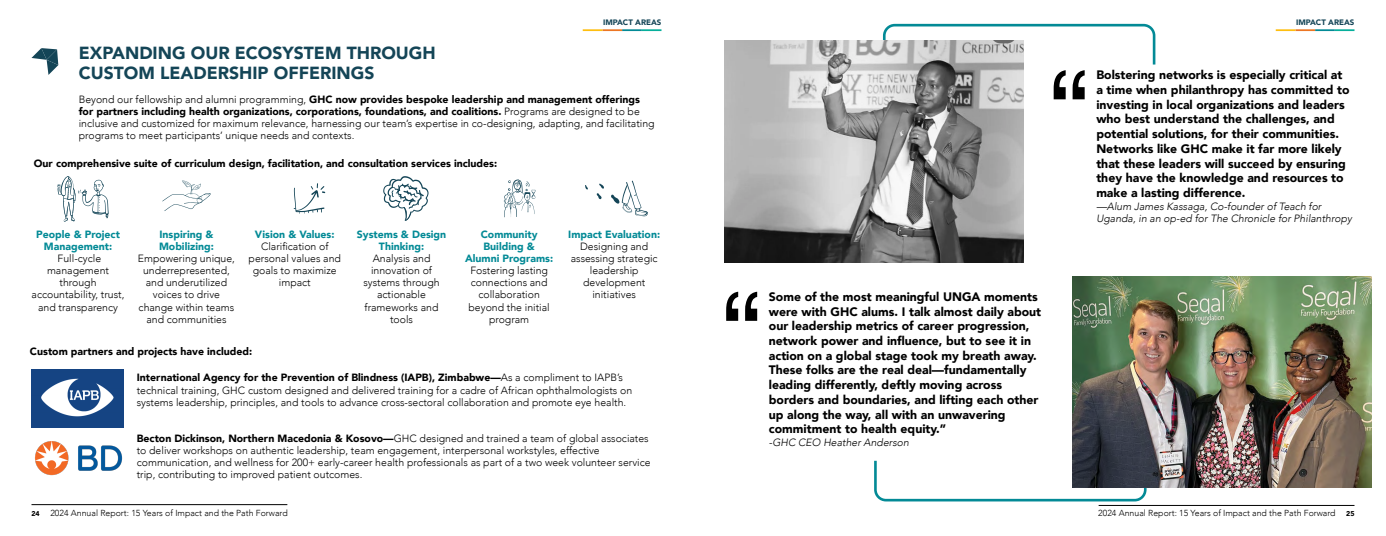
<style>
.page{position:relative;width:1386px;height:536px;background:#fff}
.page>*{position:absolute;margin:0;border:0;box-sizing:border-box;transform-origin:0 0}
.t1{font:900 17.5px/20.1px "Avenir";color:#144557}
.t2{font:900 12.25px/14.7px "Avenir";color:#000}
.t3{font:300 10.5px/12.1px "Avenir";color:#000;text-align:center}
.t4{font:900 10.5px/12.1px "Avenir";color:#038a96;text-align:center}
.t5{font:900 10.5px "Avenir";color:#000}
.t6{font:italic 300 10.5px/12.6px "Avenir";color:#000}
.t7{font:300 8.75px "Avenir";color:#000}
.t8{font:900 7.88px "Avenir";color:#144557}
.s1{font-weight:900}
.s2{font-weight:900;font-size:7px}
</style>
<div class="page">
<hr style="left:32px;top:504px;width:255px;height:1px;background:#000">
<hr style="left:1099px;top:505px;width:255px;height:1px;background:#000">
<svg style="left:31px;top:48px;width:27px;height:27px"></svg>
<hr style="left:642px;top:29px;width:20px;height:2px;background:#06af9b">
<hr style="left:622px;top:29px;width:20px;height:2px;background:#038a96">
<hr style="left:602px;top:29px;width:20px;height:2px;background:#ec7624">
<svg style="left:583px;top:29px;width:19px;height:2px"></svg>
<svg style="left:1335px;top:29px;width:19px;height:2px"></svg>
<hr style="left:1315px;top:29px;width:20px;height:2px;background:#038a96">
<hr style="left:1295px;top:29px;width:20px;height:2px;background:#ec7624">
<svg style="left:1276px;top:29px;width:19px;height:2px"></svg>
<img style="left:32px;top:369px;width:92px;height:58px">
<img style="left:35px;top:441px;width:88px;height:34px">
<svg style="left:726px;top:291px;width:31px;height:30px"></svg>
<svg style="left:882px;top:23px;width:274px;height:76px"></svg>
<svg style="left:874px;top:460px;width:274px;height:42px"></svg>
<img style="left:724px;top:41px;width:300px;height:222px">
<img style="left:1072px;top:276px;width:300px;height:211px">
<svg style="left:383px;top:176px;width:46px;height:45px"></svg>
<svg style="left:504px;top:179px;width:31px;height:38px"></svg>
<svg style="left:611px;top:181px;width:37px;height:35px"></svg>
<svg style="left:597px;top:183px;width:7px;height:16px"></svg>
<svg style="left:57px;top:176px;width:52px;height:46px"></svg>
<svg style="left:294px;top:183px;width:31px;height:30px"></svg>
<svg style="left:162px;top:181px;width:49px;height:30px"></svg>
<p class="t8" style="left:603px;top:15px;width:60px">IMPACT AREAS</p>
<p class="t8" style="left:1296px;top:15px;width:60px">IMPACT AREAS</p>
<h1 class="t1" style="left:79px;top:42px;width:359px">EXPANDING OUR ECOSYSTEM THROUGH<br>CUSTOM LEADERSHIP OFFERINGS</h1>
<p class="t3" style="left:79px;top:93px;width:577px;text-align:left">Beyond our fellowship and alumni programming, <span class="s1">GHC now provides bespoke leadership and management offerings for partners including health organizations, corporations, foundations, and coalitions.</span> Programs are designed to be inclusive and customized for maximum relevance, harnessing our team’s expertise in co-designing, adapting, and facilitating programs to meet participants’ unique needs and contexts.</p>
<p class="t5" style="left:34px;top:154px;width:465px">Our comprehensive suite of curriculum design, facilitation, and consultation services includes:</p>
<p class="t4" style="left:36px;top:228px;width:85px">People &amp; Project<br>Management:</p>
<p class="t3" style="left:32px;top:252px;width:94px">Full-cycle management through accountability, trust, and transparency</p>
<p class="t4" style="left:159px;top:228px;width:56px;text-align:left">Inspiring &amp;<br>Mobilizing:</p>
<p class="t3" style="left:138px;top:252px;width:99px">Empowering unique, underrepresented, and underutilized voices to drive change within teams and communities</p>
<p class="t4" style="left:255px;top:228px;width:81px">Vision &amp; Values:</p>
<p class="t3" style="left:249px;top:240px;width:94px">Clarification of personal values and goals to maximize impact</p>
<p class="t4" style="left:357px;top:228px;width:91px">Systems &amp; Design<br>Thinking:</p>
<p class="t3" style="left:363px;top:252px;width:78px">Analysis and innovation of systems through actionable frameworks and tools</p>
<p class="t4" style="left:465px;top:228px;width:90px">Community<br>Building &amp;<br>Alumni Programs:</p>
<p class="t3" style="left:469px;top:264px;width:83px">Fostering lasting connections and collaboration beyond the initial program</p>
<p class="t4" style="left:568px;top:228px;width:93px">Impact Evaluation:</p>
<p class="t3" style="left:571px;top:240px;width:88px">Designing and assessing strategic leadership development initiatives</p>
<p class="t5" style="left:30px;top:342px;width:224px">Custom partners and projects have included:</p>
<p class="t3" style="left:137px;top:371px;width:497px;text-align:left"><span class="s1">International Agency for the Prevention of Blindness (IAPB), Zimbabwe—</span>As a compliment to IAPB’s technical training, GHC custom designed and delivered training for a cadre of African ophthalmologists on systems leadership, principles, and tools to advance cross-sectoral collaboration and promote eye health.</p>
<p class="t3" style="left:137px;top:432px;width:515px;text-align:left"><span class="s1">Becton Dickinson, Northern Macedonia &amp; Kosovo—</span>GHC designed and trained a team of global associates to deliver workshops on authentic leadership, team engagement, interpersonal workstyles, effective communication, and wellness for 200+ early-career health professionals as part of a two week volunteer service trip, contributing to improved patient outcomes.</p>
<p class="t2" style="left:769px;top:289px;width:274px">Some of the most meaningful UNGA moments were with GHC alums. I talk almost daily about our leadership metrics of career progression, network power and influence, but to see it in action on a global stage took my breath away.<br>These folks are the real deal—fundamentally leading differently, deftly moving across borders and boundaries, and lifting each other up along the way, all with an unwavering commitment to health equity.”</p>
<p class="t6" style="left:769px;top:436px;width:142px">-GHC CEO Heather Anderson</p>
<p class="t2" style="left:1096px;top:67px;width:255px">Bolstering networks is especially critical at a time when philanthropy has committed to investing in local organizations and leaders who best understand the challenges, and potential solutions, for their communities.<br>Networks like GHC make it far more likely that these leaders will succeed by ensuring they have the knowledge and resources to make a lasting difference.</p>
<p class="t6" style="left:1096px;top:200px;width:257px">—Alum James Kassaga, Co-founder of Teach for<br>Uganda, in an op-ed for The Chronicle for Philanthropy</p>
<p class="t7" style="left:32px;top:508px;width:258px"><span class="s2">24</span> 2024 Annual Report: 15 Years of Impact and the Path Forward</p>
<p class="t7" style="left:1098px;top:508px;width:258px">2024 Annual Report: 15 Years of Impact and the Path Forward <span class="s2">25</span></p>
</div>
